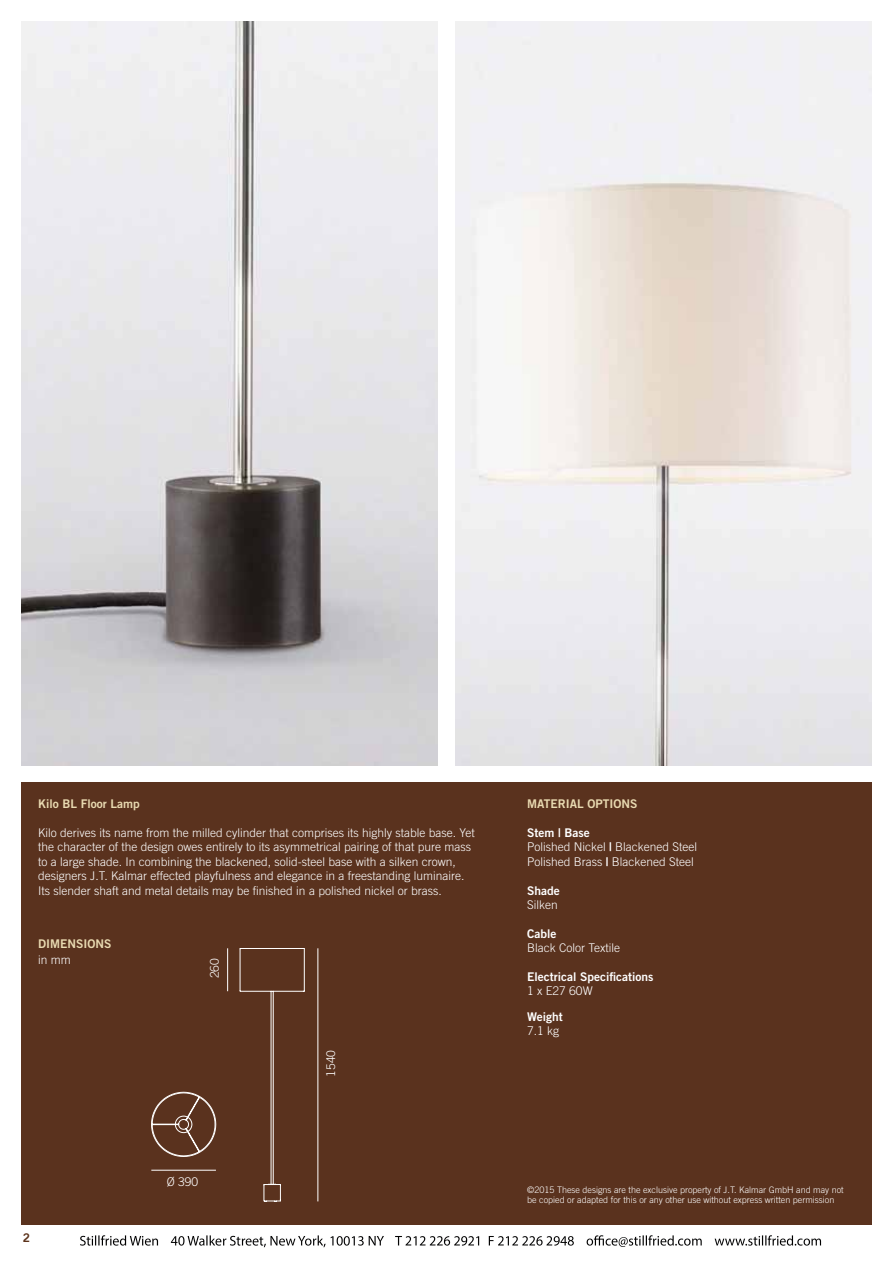
<style>
.page{position:relative;width:893px;height:1263px;background:#fff}
.page>*{position:absolute;margin:0;border:0;box-sizing:border-box;transform-origin:0 0}
.t1{font:300 12px/14.4px "Trade Gothic LT Std";color:#fff}
.t2{font:12px "Trade Gothic LT Std Bd 2";color:#fff}
.t3{font:12px "Trade Gothic LT Std Bd 2";color:#e9dab1}
.t4{font:12px "Trade Gothic LT Std Bd 2";color:#5c331b}
.t5{font:300 9px/10.8px "Trade Gothic LT Std";color:#fff}
.s1{font-family:"Trade Gothic LT Std Bd 2";font-weight:400}
</style>
<div class="page">
<div style="left:21px;top:782px;width:851px;height:443px;background:#5a321e"></div>
<img style="left:21px;top:21px;width:417px;height:744px">
<img style="left:455px;top:21px;width:417px;height:744px">
<svg style="left:240px;top:948px;width:65px;height:254px"></svg>
<svg style="left:151px;top:1092px;width:65px;height:65px"></svg>
<hr style="left:151px;top:1170px;width:65px;height:1px;background:#fff">
<hr style="left:318px;top:948px;width:1px;height:253px;background:#fff">
<hr style="left:227px;top:948px;width:1px;height:43px;background:#fff">
<img style="left:80px;top:1235px;width:742px;height:13px">
<p class="t3" style="left:38px;top:796px;width:103px">Kilo BL Floor Lamp</p>
<p class="t1" style="left:38px;top:825px;width:438px">Kilo derives its name from the milled cylinder that comprises its highly stable base. Yet the character of the design owes entirely to its asymmetrical pairing of that pure mass to a large shade. In combining the blackened, solid-steel base with a silken crown, designers J.T. Kalmar effected playfulness and elegance in a freestanding luminaire.<br>Its slender shaft and metal details may be finished in a polished nickel or brass.</p>
<p class="t3" style="left:38px;top:936px;width:75px">DIMENSIONS</p>
<p class="t1" style="left:38px;top:953px;width:34px">in mm</p>
<p class="t1" style="left:207px;top:978px;width:22px;rotate:-90deg">260</p>
<p class="t1" style="left:323px;top:1077px;width:28px;rotate:-90deg">1540</p>
<p class="t4" style="left:23px;top:1230px;width:9px">2</p>
<p class="t1" style="left:167px;top:1174px;width:33px">Ø 390</p>
<p class="t3" style="left:527px;top:796px;width:112px">MATERIAL OPTIONS</p>
<p class="t2" style="left:527px;top:825px;width:64px">Stem | Base</p>
<p class="t1" style="left:527px;top:840px;width:172px">Polished Nickel <span class="s1">|</span> Blackened Steel<br>Polished Brass <span class="s1">|</span> Blackened Steel</p>
<p class="t2" style="left:527px;top:883px;width:34px">Shade</p>
<p class="t1" style="left:527px;top:897px;width:32px">Silken</p>
<p class="t2" style="left:527px;top:926px;width:31px">Cable</p>
<p class="t1" style="left:527px;top:940px;width:94px">Black Color Textile</p>
<p class="t2" style="left:527px;top:969px;width:128px">Electrical Specifications</p>
<p class="t1" style="left:527px;top:984px;width:67px">1 x E27 60W</p>
<p class="t2" style="left:527px;top:1009px;width:37px">Weight</p>
<p class="t1" style="left:527px;top:1023px;width:34px">7.1 kg</p>
<p class="t5" style="left:527px;top:1184px;width:318px">©2015 These designs are the exclusive property of J.T. Kalmar GmbH and may not be copied or adapted for this or any other use without express written permission</p>
</div>
